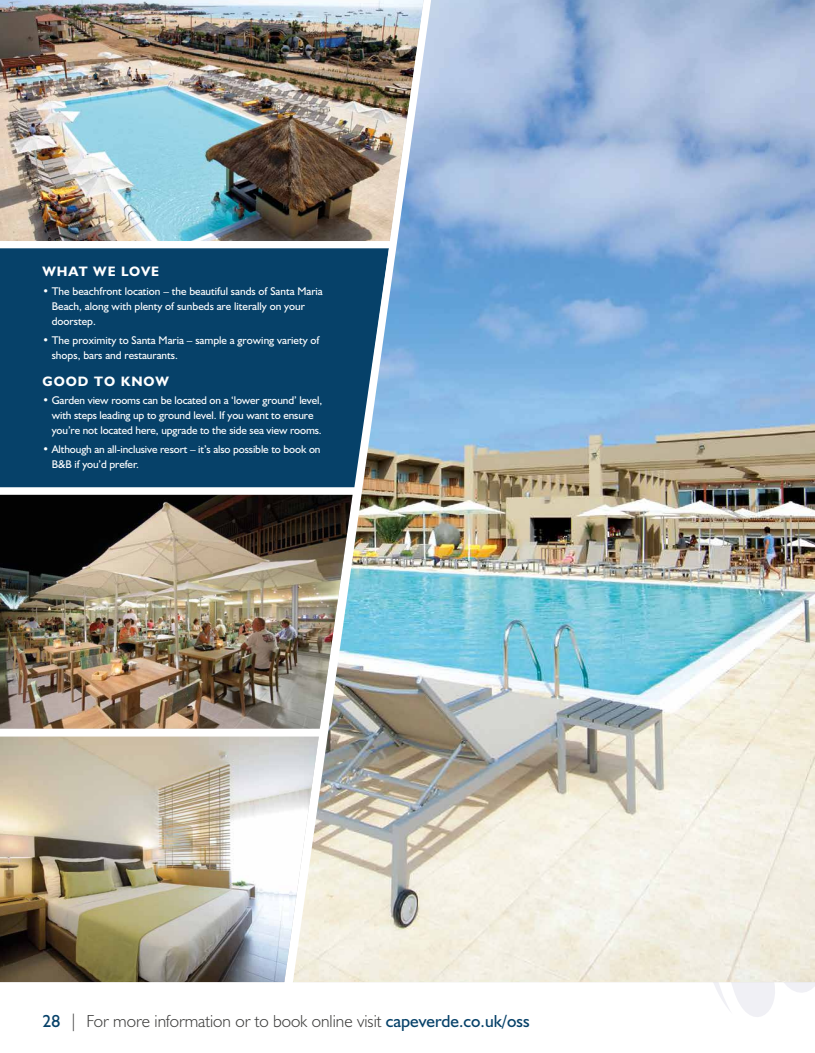
<style>
.page{position:relative;width:815px;height:1053px;background:#fff}
.page>*{position:absolute;margin:0;border:0;box-sizing:border-box;transform-origin:0 0}
.t1{font:300 17.5px "Humanist 521 BT";color:#3c3c3b}
.t2{font:700 13.75px "Humanist 521 BT";letter-spacing:.07em;color:#fff}
.t3{font:11.25px/15px "Humanist 521 BT";letter-spacing:-.01em;color:#fff}
.s1{font-weight:400;color:#064169}
</style>
<div class="page">
<svg style="left:687px;top:981px;width:100px;height:36px"></svg>
<svg style="left:787px;top:981px;width:28px;height:12px"></svg>
<div style="left:0;top:248px;width:270px;height:239px;background:#064169"></div>
<img style="left:0;top:0;width:270px;height:241px">
<img style="left:0;top:494px;width:270px;height:234px">
<img style="left:0;top:736px;width:270px;height:245px">
<img style="left:437px;top:0;width:378px;height:981px">
<img style="left:270px;top:0;width:167px;height:983px">
<div style="left:0;top:241px;width:390px;height:7px;background:#fff"></div>
<div style="left:0;top:487px;width:358px;height:7px;background:#fff"></div>
<div style="left:0;top:729px;width:326px;height:7px;background:#fff"></div>
<p class="t2" style="left:43px;top:263px;width:118px">WHAT WE LOVE</p>
<p class="t3" style="left:52px;top:283px;width:273px;text-indent:-9px">• The beachfront location – the beautiful sands of Santa Maria<br>Beach, along with plenty of sunbeds are literally on your doorstep.</p>
<p class="t3" style="left:52px;top:332px;width:269px;text-indent:-9px">• The proximity to Santa Maria – sample a growing variety of shops, bars and restaurants.</p>
<p class="t2" style="left:43px;top:372px;width:128px">GOOD TO KNOW</p>
<p class="t3" style="left:52px;top:392px;width:272px;text-indent:-9px">• Garden view rooms can be located on a ‘lower ground’ level, with steps leading up to ground level. If you want to ensure you’re not located here, upgrade to the side sea view rooms.</p>
<p class="t3" style="left:52px;top:441px;width:270px;text-indent:-9px">• Although an all-inclusive resort – it’s also possible to book on<br>B&amp;B if you’d prefer.</p>
<h1 class="t1" style="left:43px;top:1010px;width:489px"><span class="s1">28</span> | For more information or to book online visit <span class="s1">capeverde.co.uk/oss</span></h1>
</div>
